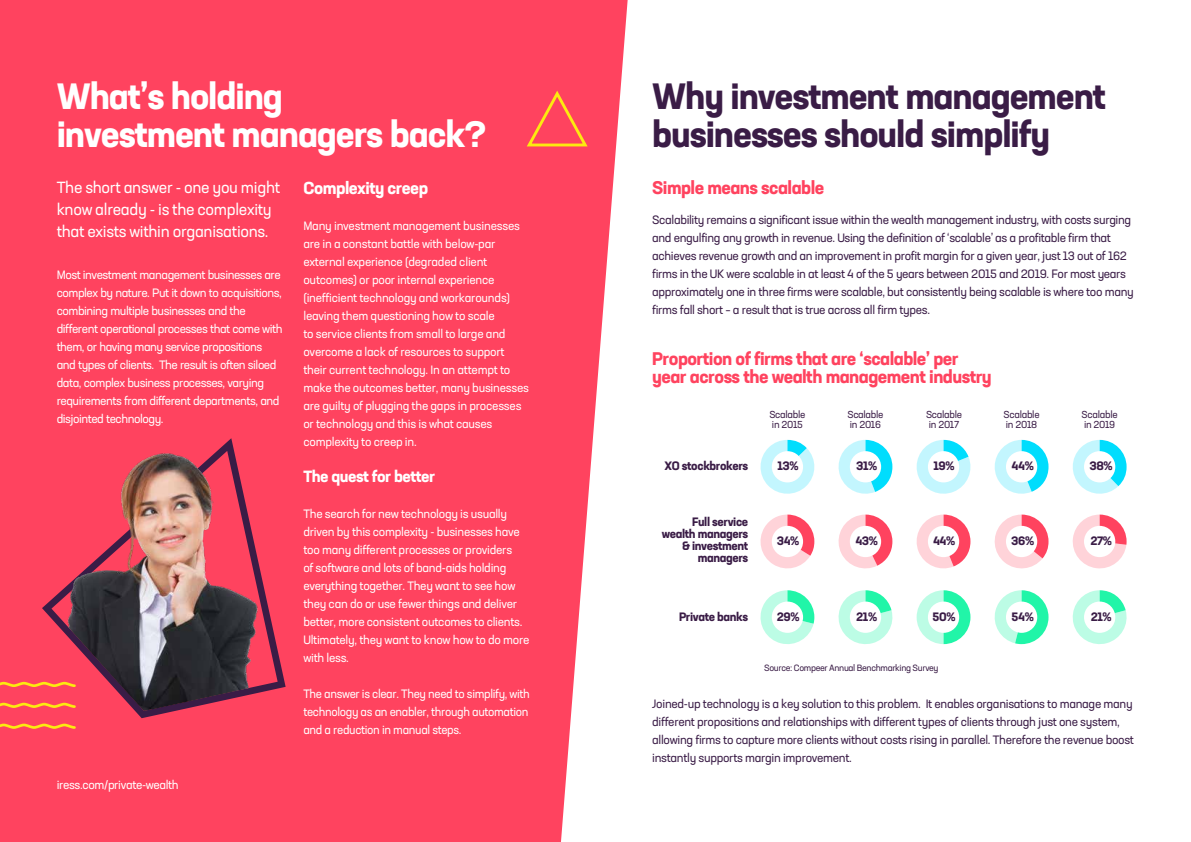
<style>
.page{position:relative;width:1191px;height:842px;background:#fff}
.page>*{position:absolute;margin:0;border:0;box-sizing:border-box;transform-origin:0 0}
.t1{font:700 36px/38px "Neusa Next Std";letter-spacing:-.03em;color:#3a1c46}
.t2{font:700 36px/38px "Neusa Next Std";letter-spacing:-.03em;color:#fff}
.t3{font:700 18px/18px "Neusa Next Std";letter-spacing:-.03em;color:#ff435f}
.t4{font:700 17px "Neusa Next Std";letter-spacing:-.03em;color:#fff}
.t5{font:16px/22px "Neusa Next Std";letter-spacing:-.02em;color:#fff}
.t6{font:700 16px "Neusa Next Std";letter-spacing:-.03em;color:#fff}
.t7{font:12px/18px "Neusa Next Std";letter-spacing:-.025em;color:#fff}
.t8{font:12px/18px "Neusa Next Std";letter-spacing:-.03em;color:#3a1c46}
.t9{font:700 12px/12px "Neusa Next Std";letter-spacing:-.03em;color:#3a1c46;text-align:right}
.t10{font:10px/10px "Neusa Next Std";letter-spacing:-.03em;color:#3a1c46}
.t11{font:9px "Neusa Next Std";letter-spacing:-.04em;color:#3a1c46}
</style>
<div class="page">
<div style="left:0;top:0;width:627px;height:842px;background:#ff435f"></div>
<svg style="left:524px;top:90px;width:66px;height:58px;background:#fe5854"></svg>
<svg style="left:760px;top:440px;width:54px;height:54px"></svg>
<div style="left:772px;top:451px;width:31px;height:31px;background:#fff;border-radius:50%"></div>
<svg style="left:838px;top:440px;width:54px;height:54px"></svg>
<div style="left:850px;top:451px;width:31px;height:31px;background:#fff;border-radius:50%"></div>
<svg style="left:916px;top:440px;width:54px;height:54px"></svg>
<div style="left:928px;top:451px;width:31px;height:31px;background:#fff;border-radius:50%"></div>
<svg style="left:994px;top:440px;width:54px;height:54px"></svg>
<div style="left:1006px;top:451px;width:31px;height:31px;background:#fff;border-radius:50%"></div>
<svg style="left:1072px;top:440px;width:54px;height:54px"></svg>
<div style="left:1084px;top:451px;width:31px;height:31px;background:#fff;border-radius:50%"></div>
<svg style="left:760px;top:515px;width:54px;height:53px"></svg>
<div style="left:772px;top:526px;width:31px;height:31px;background:#fff;border-radius:50%"></div>
<svg style="left:838px;top:515px;width:54px;height:53px"></svg>
<div style="left:850px;top:526px;width:31px;height:31px;background:#fff;border-radius:50%"></div>
<svg style="left:916px;top:515px;width:54px;height:53px"></svg>
<div style="left:928px;top:526px;width:31px;height:31px;background:#fff;border-radius:50%"></div>
<svg style="left:994px;top:515px;width:54px;height:53px"></svg>
<div style="left:1006px;top:526px;width:31px;height:31px;background:#fff;border-radius:50%"></div>
<svg style="left:1072px;top:515px;width:54px;height:53px"></svg>
<div style="left:1084px;top:526px;width:31px;height:31px;background:#fff;border-radius:50%"></div>
<svg style="left:760px;top:590px;width:54px;height:54px"></svg>
<div style="left:772px;top:601px;width:31px;height:32px;background:#fff;border-radius:50%"></div>
<svg style="left:838px;top:590px;width:54px;height:54px"></svg>
<div style="left:850px;top:601px;width:31px;height:32px;background:#fff;border-radius:50%"></div>
<svg style="left:916px;top:590px;width:54px;height:54px"></svg>
<div style="left:928px;top:601px;width:31px;height:32px;background:#fff;border-radius:50%"></div>
<svg style="left:994px;top:590px;width:54px;height:54px"></svg>
<div style="left:1006px;top:601px;width:31px;height:32px;background:#fff;border-radius:50%"></div>
<svg style="left:1072px;top:590px;width:54px;height:54px"></svg>
<div style="left:1084px;top:601px;width:31px;height:32px;background:#fff;border-radius:50%"></div>
<svg style="left:0;top:701px;width:42px;height:8px"></svg>
<svg style="left:0;top:680px;width:42px;height:8px"></svg>
<svg style="left:0;top:722px;width:77px;height:8px"></svg>
<svg style="left:42px;top:438px;width:244px;height:280px;background:#ee405c"></svg>
<img style="left:51px;top:447px;width:210px;height:264px">
<h1 class="t2" style="left:57px;top:77px;width:432px">What’s holding<br>investment managers back?</h1>
<h1 class="t1" style="left:652px;top:77px;width:455px">Why investment management businesses should simplify</h1>
<h2 class="t3" style="left:652px;top:179px;width:174px">Simple means scalable</h2>
<p class="t8" style="left:652px;top:211px;width:483px">Scalability remains a significant issue within the wealth management industry, with costs surging and engulfing any growth in revenue. Using the definition of ‘scalable’ as a profitable firm that achieves revenue growth and an improvement in profit margin for a given year, just 13 out of 162 firms in the UK were scalable in at least 4 of the 5 years between 2015 and 2019. For most years approximately one in three firms were scalable, but consistently being scalable is where too many firms fall short – a result that is true across all firm types.</p>
<h3 class="t5" style="left:57px;top:176px;width:225px">The short answer - one you might know already - is the complexity that exists within organisations.</h3>
<p class="t7" style="left:57px;top:265px;width:227px">Most investment management businesses are complex by nature. Put it down to acquisitions, combining multiple businesses and the different operational processes that come with them, or having many service propositions and types of clients. The result is often siloed data, complex business processes, varying requirements from different departments, and disjointed technology.</p>
<h3 class="t4" style="left:303px;top:177px;width:126px">Complexity creep</h3>
<p class="t7" style="left:303px;top:216px;width:227px">Many investment management businesses are in a constant battle with below-par external experience (degraded client outcomes) or poor internal experience (inefficient technology and workarounds) leaving them questioning how to scale<br>to service clients from small to large and overcome a lack of resources to support their current technology. In an attempt to make the outcomes better, many businesses are guilty of plugging the gaps in processes or technology and this is what causes complexity to creep in.</p>
<h3 class="t6" style="left:303px;top:466px;width:133px">The quest for better</h3>
<p class="t7" style="left:303px;top:504px;width:227px">The search for new technology is usually driven by this complexity - businesses have too many different processes or providers<br>of software and lots of band-aids holding everything together. They want to see how they can do or use fewer things and deliver better, more consistent outcomes to clients.<br>Ultimately, they want to know how to do more with less.</p>
<p class="t7" style="left:303px;top:684px;width:228px">The answer is clear. They need to simplify, with technology as an enabler, through automation and a reduction in manual steps.</p>
<h2 class="t3" style="left:652px;top:349px;width:341px">Proportion of firms that are ‘scalable’ per year across the wealth management industry</h2>
<p class="t10" style="left:769px;top:409px;width:38px">Scalable in 2015</p>
<p class="t10" style="left:847px;top:409px;width:38px">Scalable in 2016</p>
<p class="t10" style="left:926px;top:409px;width:38px">Scalable in 2017</p>
<p class="t10" style="left:1003px;top:409px;width:38px">Scalable in 2018</p>
<p class="t10" style="left:1081px;top:409px;width:38px">Scalable in 2019</p>
<p class="t9" style="left:777px;top:460px;width:23px">13%</p>
<p class="t9" style="left:856px;top:460px;width:23px">31%</p>
<p class="t9" style="left:933px;top:460px;width:23px">19%</p>
<p class="t9" style="left:1011px;top:460px;width:24px">44%</p>
<p class="t9" style="left:1089px;top:460px;width:25px">38%</p>
<p class="t9" style="left:664px;top:460px;width:85px">XO stockbrokers</p>
<p class="t9" style="left:661px;top:516px;width:88px">Full service wealth managers &amp; investment managers</p>
<p class="t9" style="left:777px;top:534px;width:24px">34%</p>
<p class="t9" style="left:855px;top:534px;width:24px">43%</p>
<p class="t9" style="left:933px;top:534px;width:24px">44%</p>
<p class="t9" style="left:1011px;top:534px;width:24px">36%</p>
<p class="t9" style="left:1090px;top:534px;width:23px">27%</p>
<p class="t9" style="left:679px;top:610px;width:71px">Private banks</p>
<p class="t9" style="left:776px;top:610px;width:24px">29%</p>
<p class="t9" style="left:856px;top:610px;width:22px">21%</p>
<p class="t9" style="left:932px;top:610px;width:24px">50%</p>
<p class="t9" style="left:1011px;top:610px;width:24px">54%</p>
<p class="t9" style="left:1090px;top:610px;width:22px">21%</p>
<p class="t11" style="left:764px;top:662px;width:176px">Source: Compeer Annual Benchmarking Survey</p>
<p class="t8" style="left:652px;top:695px;width:483px">Joined-up technology is a key solution to this problem. It enables organisations to manage many different propositions and relationships with different types of clients through just one system, allowing firms to capture more clients without costs rising in parallel. Therefore the revenue boost instantly supports margin improvement.</p>
<p class="t7" style="left:57px;top:775px;width:124px">iress.com/private-wealth</p>
</div>
